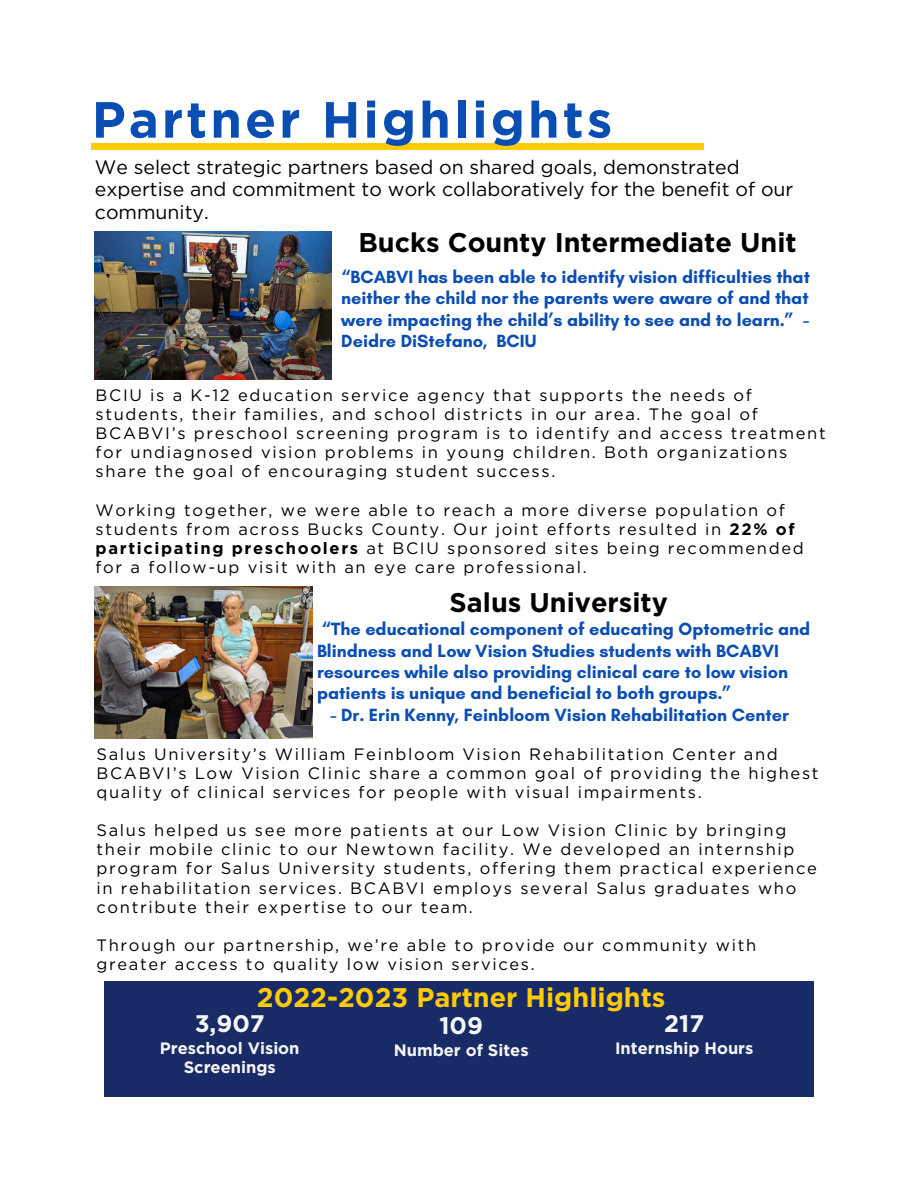
<style>
.page{position:relative;width:918px;height:1188px;background:#fff}
.page>*{position:absolute;margin:0;border:0;box-sizing:border-box;transform-origin:0 0}
.t1{font:700 50.85px "Gotham";letter-spacing:.06em;color:#0b4eb3}
.t2{font:700 27px "Gotham";color:#000}
.t3{font:700 27px "Gotham";color:#ffcb05}
.t4{font:700 24px "Gotham";color:#f6f6f6}
.t5{font:19.5px/22.5px "Gotham";color:#000}
.t6{font:700 18px/21.3px "Glacial Indifference";color:#0b4eb3;text-align:justify}
.t7{font:16.5px/19.2px "Gotham";letter-spacing:.1em;color:#000}
.t8{font:700 16.5px/19.2px "Gotham";color:#f6f6f6;text-align:center}
.s1{font-weight:700}
</style>
<div class="page">
<img style="left:95px;top:231px;width:236px;height:149px">
<div style="left:91px;top:144px;width:612px;height:6px;background:#ffcb05"></div>
<div style="left:104px;top:981px;width:710px;height:115px;background:#182b66"></div>
<img style="left:95px;top:587px;width:217px;height:152px">
<p class="t1" style="left:92px;top:89px;width:522px">Partner Highlights</p>
<h3 class="t5" style="left:95px;top:155px;width:700px">We select strategic partners based on shared goals, demonstrated expertise and commitment to work collaboratively for the benefit of our community.</h3>
<h2 class="t2" style="left:358px;top:227px;width:440px">Bucks County Intermediate Unit</h2>
<h3 class="t6" style="left:341px;top:266px;width:470px">“BCABVI has been able to identify vision difficulties that neither the child nor the parents were aware of and that were impacting the child’s ability to see and to learn.” - Deidre DiStefano,</h3>
<p class="t6" style="left:497px;top:330px;width:41px">BCIU</p>
<h4 class="t7" style="left:96px;top:385px;width:732px">BCIU is a K-12 education service agency that supports the needs of students, their families, and school districts in our area. The goal of BCABVI’s preschool screening program is to identify and access treatment for undiagnosed vision problems in young children. Both organizations share the goal of encouraging student success.</h4>
<p class="t7" style="left:96px;top:500px;width:710px">Working together, we were able to reach a more diverse population of students from across Bucks County. Our joint efforts resulted in <span class="s1">22% of participating preschoolers</span> at BCIU sponsored sites being recommended for a follow-up visit with an eye care professional.</p>
<h5 class="t2" style="left:450px;top:586px;width:220px">Salus University</h5>
<h2 class="t6" style="left:317px;top:618px;width:495px;text-align:left">“The educational component of educating Optometric and Blindness and Low Vision Studies students with BCABVI resources while also providing clinical care to low vision patients is unique and beneficial to both groups.”</h2>
<h2 class="t6" style="left:331px;top:704px;width:460px">- Dr. Erin Kenny, Feinbloom Vision Rehabilitation Center</h2>
<p class="t7" style="left:97px;top:744px;width:723px">Salus University’s William Feinbloom Vision Rehabilitation Center and<br>BCABVI’s Low Vision Clinic share a common goal of providing the highest quality of clinical services for people with visual impairments.</p>
<p class="t7" style="left:97px;top:821px;width:722px">Salus helped us see more patients at our Low Vision Clinic by bringing their mobile clinic to our Newtown facility. We developed an internship program for Salus University students, offering them practical experience in rehabilitation services. BCABVI employs several Salus graduates who contribute their expertise to our team.</p>
<p class="t7" style="left:97px;top:935px;width:661px">Through our partnership, we’re able to provide our community with greater access to quality low vision services.</p>
<p class="t3" style="left:257px;top:981px;width:410px">2022-2023 Partner Highlights</p>
<p class="t4" style="left:195px;top:1009px;width:72px">3,907</p>
<p class="t8" style="left:160px;top:1038px;width:141px">Preschool Vision<br>Screenings</p>
<h5 class="t4" style="left:664px;top:1009px;width:41px">217</h5>
<h5 class="t8" style="left:615px;top:1038px;width:140px">Internship Hours</h5>
<h2 class="t4" style="left:439px;top:1011px;width:45px">109</h2>
<h2 class="t8" style="left:394px;top:1040px;width:136px">Number of Sites</h2>
</div>
